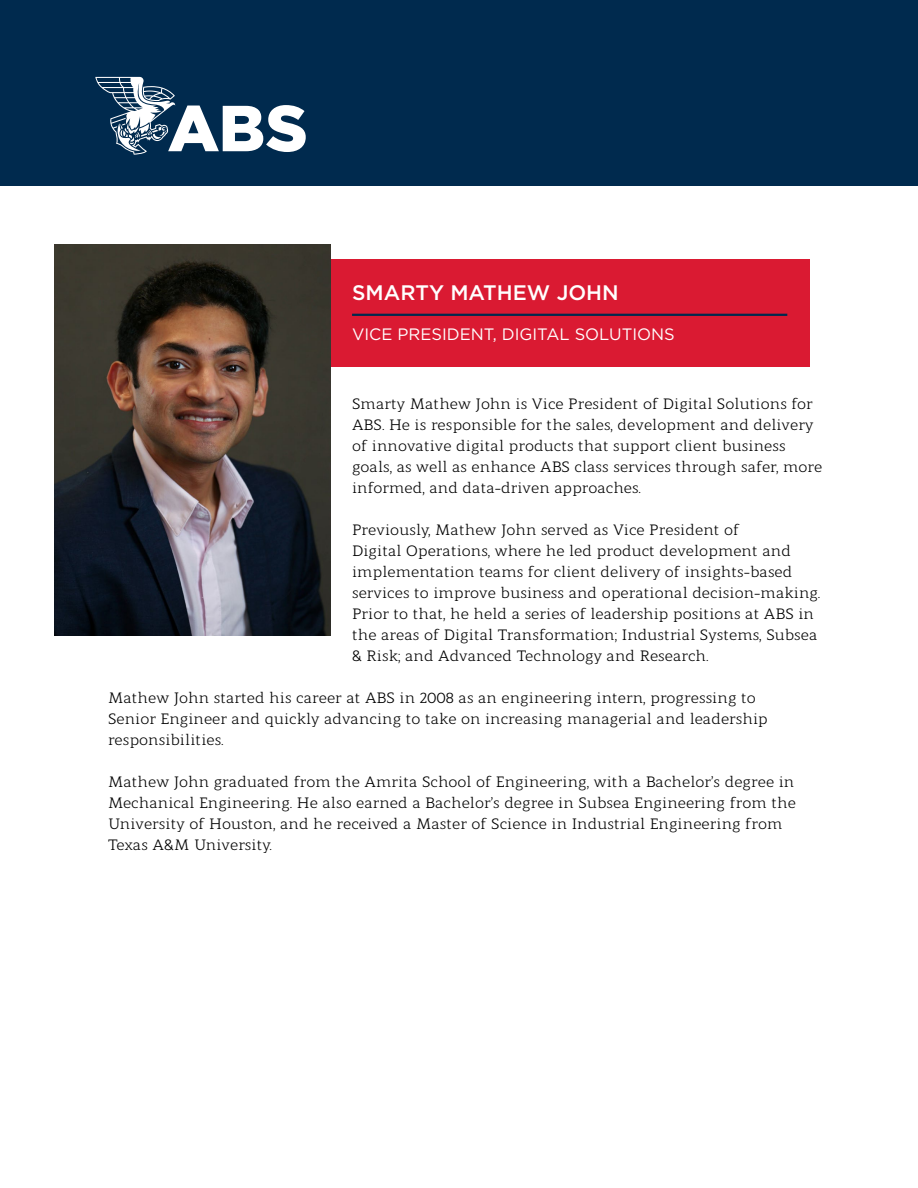
<style>
.page{position:relative;width:918px;height:1188px;background:#fff}
.page>*{position:absolute;margin:0;border:0;box-sizing:border-box;transform-origin:0 0}
.t1{font:500 21px "Gotham";color:#fff}
.t2{font:16.5px "Gotham";color:#fff}
.t3{font:15px/21px "Modum";color:#000}
</style>
<div class="page">
<div style="left:134px;top:260px;width:676px;height:107px;background:#da1a32"></div>
<div style="left:0;top:0;width:918px;height:186px;background:#002a4e"></div>
<svg style="left:95px;top:77px;width:211px;height:78px"></svg>
<img style="left:54px;top:244px;width:276px;height:391px">
<hr style="left:352px;top:314px;width:435px;height:2px;background:#002a4e">
<h1 class="t1" style="left:352px;top:279px;width:268px">SMARTY MATHEW JOHN</h1>
<p class="t2" style="left:352px;top:324px;width:324px">VICE PRESIDENT, DIGITAL SOLUTIONS</p>
<p class="t3" style="left:352px;top:392px;width:472px">Smarty Mathew John is Vice President of Digital Solutions for ABS. He is responsible for the sales, development and delivery of innovative digital products that support client business goals, as well as enhance ABS class services through safer, more informed, and data-driven approaches.</p>
<p class="t3" style="left:352px;top:518px;width:470px">Previously, Mathew John served as Vice President of<br>Digital Operations, where he led product development and implementation teams for client delivery of insights-based services to improve business and operational decision-making.<br>Prior to that, he held a series of leadership positions at ABS in the areas of Digital Transformation; Industrial Systems, Subsea &amp; Risk; and Advanced Technology and Research.</p>
<p class="t3" style="left:108px;top:686px;width:661px">Mathew John started his career at ABS in 2008 as an engineering intern, progressing to<br>Senior Engineer and quickly advancing to take on increasing managerial and leadership responsibilities.</p>
<p class="t3" style="left:108px;top:770px;width:689px">Mathew John graduated from the Amrita School of Engineering, with a Bachelor’s degree in Mechanical Engineering. He also earned a Bachelor’s degree in Subsea Engineering from the University of Houston, and he received a Master of Science in Industrial Engineering from Texas A&amp;M University.</p>
</div>
